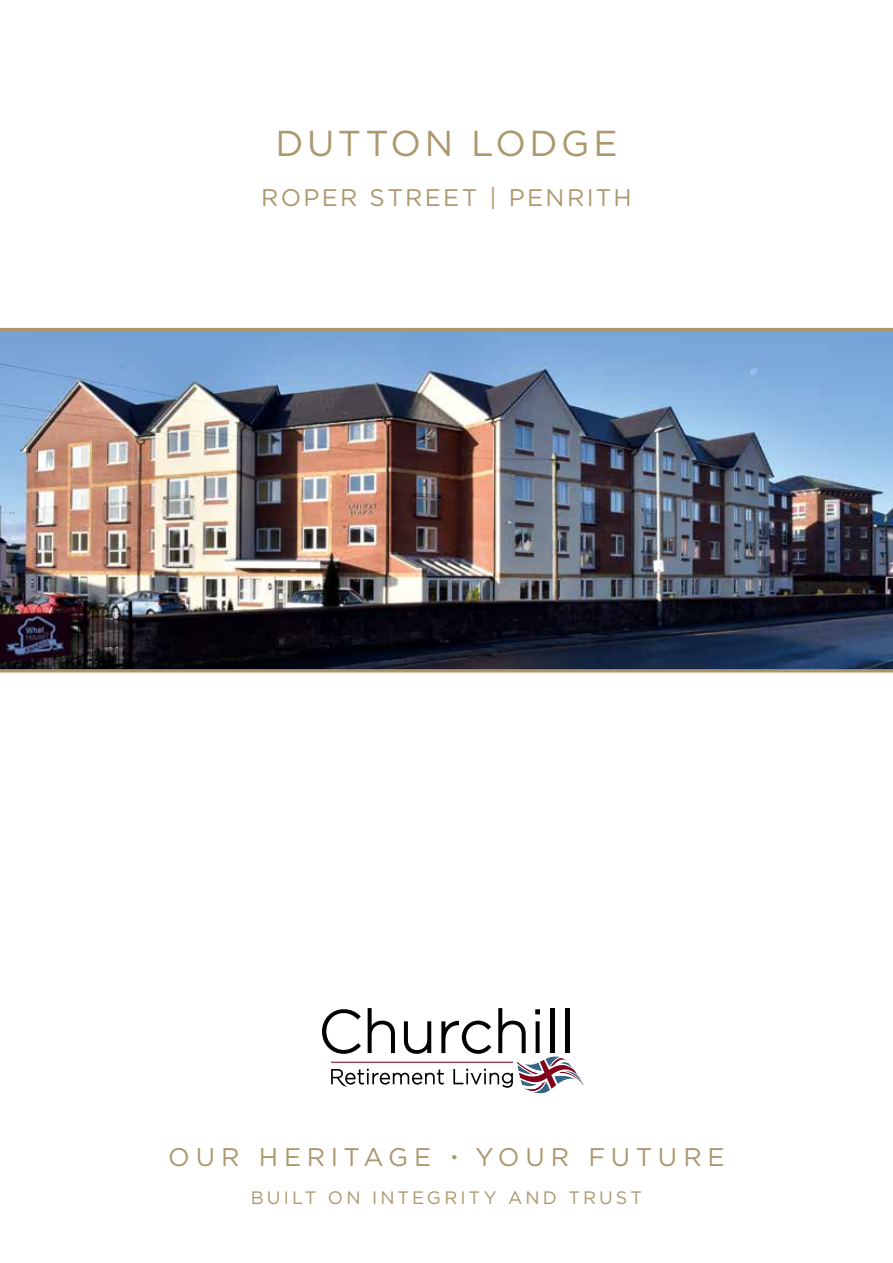
<style>
.page{position:relative;width:893px;height:1263px;background:#fff}
.page>*{position:absolute;margin:0;border:0;box-sizing:border-box;transform-origin:0 0}
.t1{font:36px "Gotham";letter-spacing:.1em;color:#ad986e}
.t2{font:25.5px "Gotham";letter-spacing:.225em;color:#ac976d}
.t3{font:24px "Gotham";letter-spacing:.095em;color:#ad986e}
.t4{font:18px "Gotham";letter-spacing:.17em;color:#ac976d}
.s1{font-size:16.5px}
</style>
<div class="page">
<svg style="left:322px;top:1008px;width:262px;height:86px"></svg>
<img style="left:0;top:331px;width:893px;height:338px">
<hr style="left:0;top:328px;width:893px;height:3px;background:#ac976d">
<hr style="left:0;top:669px;width:893px;height:3px;background:#ac976d">
<h1 class="t1" style="left:276px;top:121px;width:343px">DUTTON LODGE</h1>
<h3 class="t3" style="left:261px;top:183px;width:372px">ROPER STREET | PENRITH</h3>
<h2 class="t2" style="left:168px;top:1141px;width:558px">OUR HERITAGE <span class="s1">•</span> YOUR FUTURE</h2>
<p class="t4" style="left:251px;top:1186px;width:393px">BUILT ON INTEGRITY AND TRUST</p>
</div>
